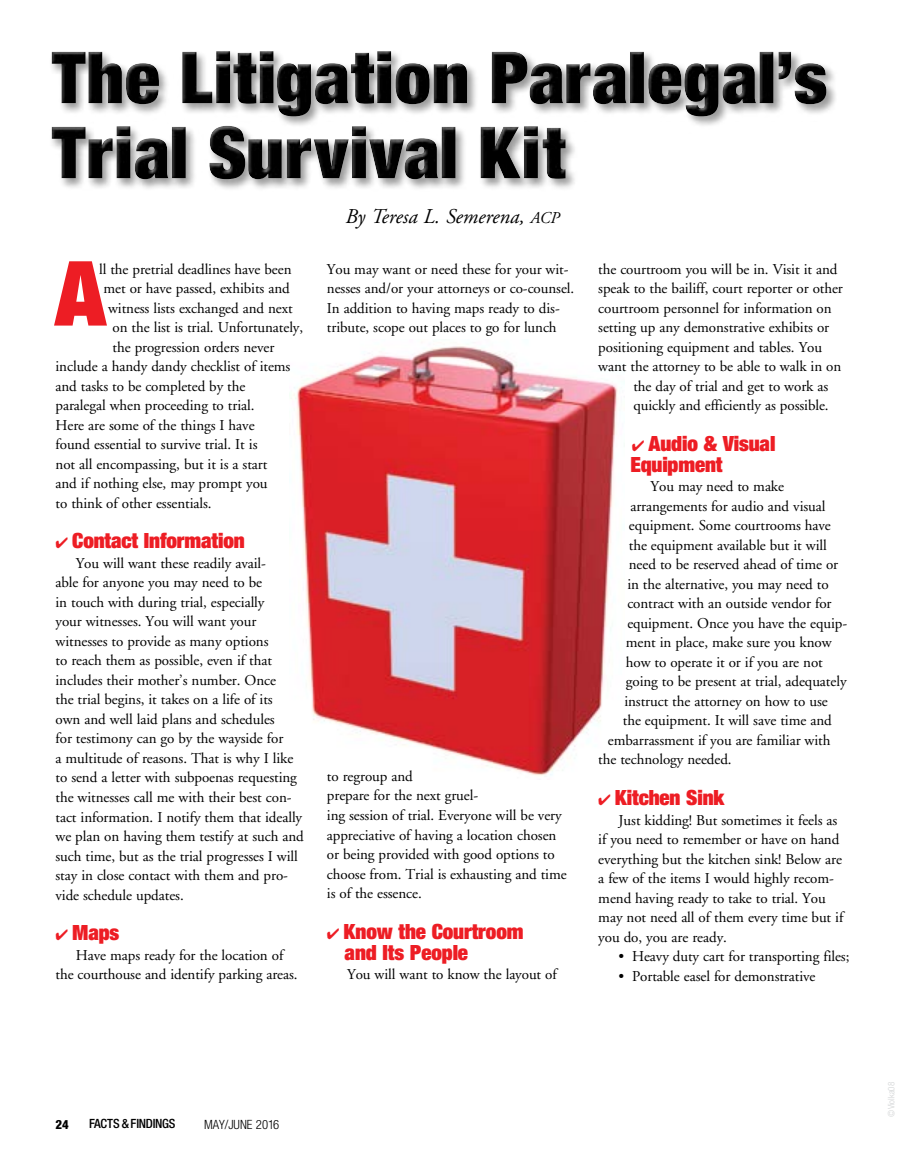
<style>
.page{position:relative;width:905px;height:1175px;background:#fff}
.page>*{position:absolute;margin:0;border:0;box-sizing:border-box;transform-origin:0 0}
.t1{font:900 expanded 21px/21px "Helvetica Neue";letter-spacing:-.005em;color:#ed1d24}
.t2{font:italic 21px "Adobe Garamond";color:#000}
.t3{font:15px/19.5px "Adobe Garamond";letter-spacing:-.005em;color:#000}
.t4{font:500 condensed 12.75px "Helvetica Neue";letter-spacing:-.02em;color:#000}
.t5{font:300 condensed 12.75px "Helvetica Neue";color:#000}
.t6{font:800 condensed 12.75px "Helvetica Neue";color:#000}
.t7{font:300 condensed 9px "Helvetica Neue";color:#d1d3d4}
.s1{font-size:16.5px}
</style>
<div class="page">
<img style="left:293px;top:346px;width:325px;height:430px">
<div style="left:49px;top:49px;width:788px;height:142px;background:#000;opacity:.4"></div>
<div style="left:48px;top:50px;width:782px;height:133px;background:#000;opacity:.75"></div>
<svg style="left:54px;top:261px;width:53px;height:64px"></svg>
<p class="t3" style="left:99px;top:260px;width:194px">ll the pretrial deadlines have been</p>
<p class="t3" style="left:104px;top:279px;width:188px">met or have passed, exhibits and</p>
<p class="t3" style="left:108px;top:299px;width:186px">witness lists exchanged and next</p>
<p class="t3" style="left:112px;top:318px;width:192px">on the list is trial. Unfortunately,</p>
<p class="t3" style="left:112px;top:338px;width:163px">the progression orders never</p>
<p class="t3" style="left:56px;top:357px;width:236px">include a handy dandy checklist of items</p>
<p class="t3" style="left:56px;top:377px;width:191px">and tasks to be completed by the</p>
<p class="t3" style="left:56px;top:396px;width:200px">paralegal when proceeding to trial.</p>
<p class="t3" style="left:56px;top:416px;width:200px">Here are some of the things I have</p>
<p class="t3" style="left:56px;top:435px;width:203px">found essential to survive trial. It is</p>
<p class="t3" style="left:56px;top:455px;width:213px">not all encompassing, but it is a start</p>
<p class="t3" style="left:56px;top:474px;width:213px">and if nothing else, may prompt you</p>
<p class="t3" style="left:56px;top:494px;width:158px">to think of other essentials.</p>
<h1 class="t1" style="left:56px;top:530px;width:191px">✔ Contact Information</h1>
<p class="t3" style="left:56px;top:554px;width:250px;text-indent:20px">You will want these readily avail-<br>able for anyone you may need to be<br>in touch with during trial, especially<br>your witnesses. You will want your witnesses to provide as many options<br>to reach them as possible, even if that includes their mother’s number. Once<br>the trial begins, it takes on a life of its<br>own and well laid plans and schedules<br>for testimony can go by the wayside for<br>a multitude of reasons. That is why I like to send a letter with subpoenas requesting the witnesses call me with their best con&shy;tact information. I notify them that ideally we plan on having them testify at such and such time, but as the trial progresses I will stay in close contact with them and pro&shy;vide schedule updates.</p>
<h1 class="t1" style="left:56px;top:921px;width:65px">✔ Maps</h1>
<p class="t3" style="left:56px;top:945px;width:244px;text-align:center">Have maps ready for the location of<br>the courthouse and identify parking areas.</p>
<h1 class="t2" style="left:345px;top:206px;width:216px">By Teresa L. Semerena, <span class="s1">ACP</span></h1>
<p class="t3" style="left:327px;top:260px;width:249px">You may want or need these for your wit&shy;nesses and/or your attorneys or co-counsel.<br>In addition to having maps ready to dis&shy;tribute, scope out places to go for lunch</p>
<p class="t3" style="left:327px;top:767px;width:241px">to regroup and<br>prepare for the next gruel-<br>ing session of trial. Everyone will be very appreciative of having a location chosen or being provided with good options to choose from. Trial is exhausting and time is of the essence.</p>
<h1 class="t1" style="left:344px;top:920px;width:180px;text-indent:-18px">✔ Know the Courtroom and Its People</h1>
<p class="t3" style="left:347px;top:965px;width:211px">You will want to know the layout of</p>
<p class="t3" style="left:598px;top:260px;width:241px">the courtroom you will be in. Visit it and</p>
<p class="t3" style="left:598px;top:279px;width:246px">speak to the bailiff, court reporter or other</p>
<p class="t3" style="left:598px;top:299px;width:235px">courtroom personnel for information on</p>
<p class="t3" style="left:598px;top:318px;width:232px">setting up any demonstrative exhibits or</p>
<p class="t3" style="left:598px;top:338px;width:225px">positioning equipment and tables. You</p>
<p class="t3" style="left:598px;top:357px;width:244px">want the attorney to be able to walk in on</p>
<p class="t3" style="left:633px;top:377px;width:196px">the day of trial and get to work as</p>
<p class="t3" style="left:633px;top:396px;width:197px">quickly and efficiently as possible.</p>
<h1 class="t1" style="left:630px;top:432px;width:147px">✔ Audio &amp; Visual<br>Equipment</h1>
<p class="t3" style="left:650px;top:477px;width:135px">You may need to make</p>
<p class="t3" style="left:630px;top:497px;width:197px">arrangements for audio and visual</p>
<p class="t3" style="left:628px;top:516px;width:203px">equipment. Some courtrooms have</p>
<p class="t3" style="left:628px;top:536px;width:199px">the equipment available but it will</p>
<p class="t3" style="left:628px;top:555px;width:211px">need to be reserved ahead of time or</p>
<p class="t3" style="left:627px;top:575px;width:203px">in the alternative, you may need to</p>
<p class="t3" style="left:627px;top:594px;width:206px">contract with an outside vendor for</p>
<p class="t3" style="left:627px;top:614px;width:221px">equipment. Once you have the equip-</p>
<p class="t3" style="left:626px;top:633px;width:207px">ment in place, make sure you know</p>
<p class="t3" style="left:626px;top:653px;width:198px">how to operate it or if you are not</p>
<p class="t3" style="left:626px;top:672px;width:222px">going to be present at trial, adequately</p>
<p class="t3" style="left:624px;top:692px;width:205px">instruct the attorney on how to use</p>
<p class="t3" style="left:622px;top:711px;width:210px">the equipment. It will save time and</p>
<p class="t3" style="left:608px;top:731px;width:224px">embarrassment if you are familiar with</p>
<p class="t3" style="left:598px;top:750px;width:135px">the technology needed.</p>
<h1 class="t1" style="left:598px;top:786px;width:128px">✔ Kitchen Sink</h1>
<p class="t3" style="left:598px;top:810px;width:246px;text-indent:20px">Just kidding! But sometimes it feels as if you need to remember or have on hand everything but the kitchen sink! Below are a few of the items I would highly recom&shy;mend having ready to take to trial. You may not need all of them every time but if you do, you are ready.</p>
<p class="t3" style="left:618px;top:947px;width:232px">• Heavy duty cart for transporting files;</p>
<p class="t3" style="left:618px;top:966px;width:198px">• Portable easel for demonstrative</p>
<p class="t6" style="left:56px;top:1116px;width:15px">24</p>
<p class="t4" style="left:89px;top:1116px;width:88px">FACTS &amp;FINDINGS</p>
<p class="t5" style="left:204px;top:1117px;width:77px">MAY/JUNE 2016</p>
<p class="t7" style="left:886px;top:1116px;width:36px;rotate:-90deg">©Violka08</p>
</div>
